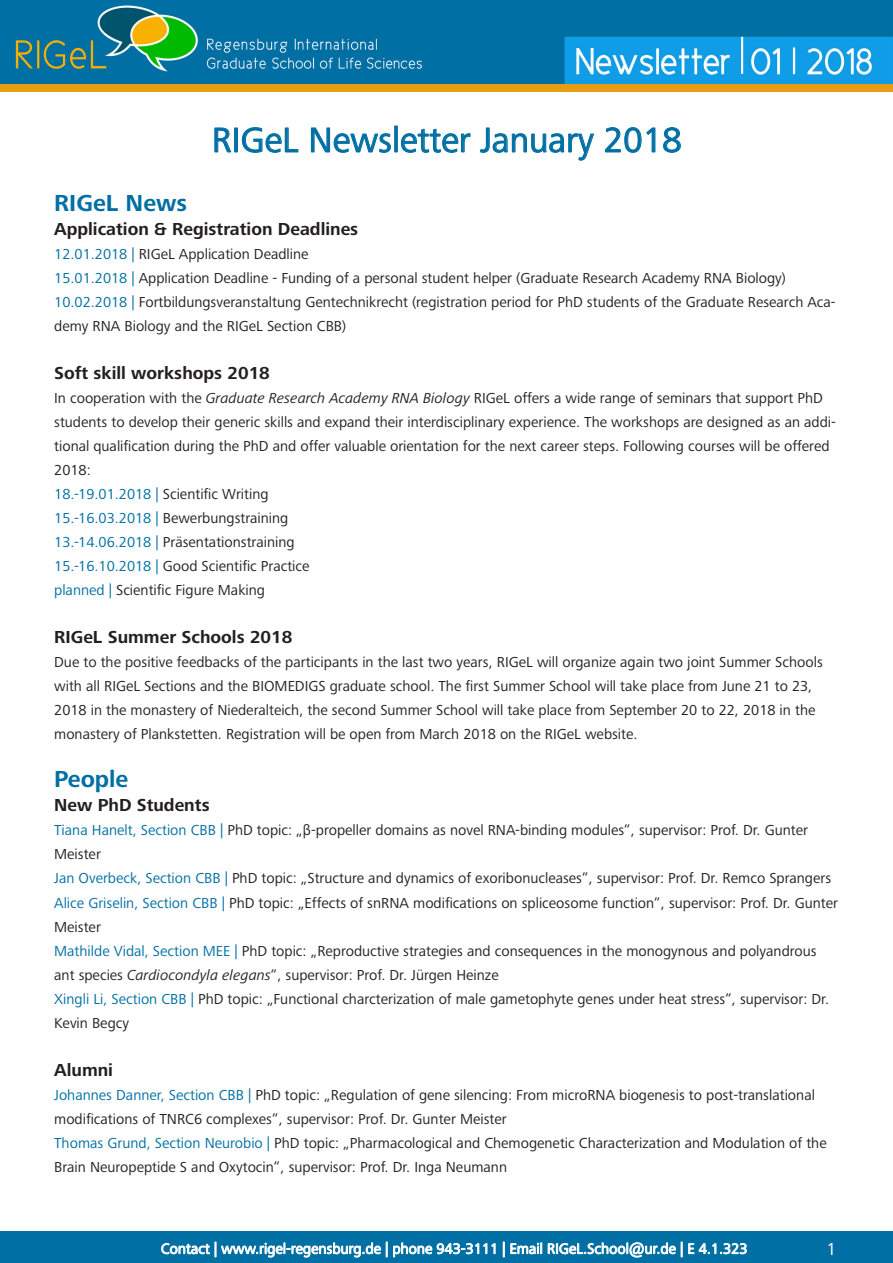
<style>
.page{position:relative;width:893px;height:1263px;background:#fff}
.page>*{position:absolute;margin:0;border:0;box-sizing:border-box;transform-origin:0 0}
.t1{font:36px "Frutiger Next LTW1 G";color:#006fa4}
.t2{font:700 24px "Frutiger Next LTW1 G";color:#006fa4}
.t3{font:700 18px "Frutiger Next LTW1 G";color:#231f20}
.t4{font:18px "Frutiger Next LTW1 G";color:#fff}
.t5{font:15px/24px "Frutiger Next LTW1 G";color:#231f20}
.t6{font:15px "Frutiger Next LTW1 G";color:#fff}
.s1{color:#006fa4}
.s2{font-style:italic}
</style>
<div class="page">
<div style="left:0;top:1231px;width:893px;height:32px;background:#006fa4"></div>
<svg style="left:161px;top:1242px;width:226px;height:16px"></svg>
<svg style="left:393px;top:1242px;width:103px;height:15px"></svg>
<svg style="left:503px;top:1242px;width:1px;height:15px"></svg>
<svg style="left:510px;top:1242px;width:172px;height:16px"></svg>
<svg style="left:688px;top:1243px;width:59px;height:11px"></svg>
<img style="left:0;top:0;width:893px;height:91px">
<svg style="left:214px;top:127px;width:18px;height:26px"></svg>
<svg style="left:242px;top:127px;width:57px;height:26px"></svg>
<svg style="left:311px;top:127px;width:80px;height:26px"></svg>
<svg style="left:401px;top:128px;width:70px;height:25px"></svg>
<svg style="left:480px;top:127px;width:114px;height:34px"></svg>
<svg style="left:605px;top:127px;width:51px;height:26px"></svg>
<svg style="left:663px;top:127px;width:18px;height:26px"></svg>
<h1 class="t1" style="left:212px;top:119px;width:471px">RIGeL Newsletter January 2018</h1>
<h2 class="t2" style="left:54px;top:190px;width:135px">RIGeL News</h2>
<p class="t3" style="left:54px;top:219px;width:306px">Application &amp; Registration Deadlines</p>
<p class="t5" style="left:54px;top:243px;width:783px"><span class="s1">12.01.2018 |</span> RIGeL Application Deadline<br><span class="s1">15.01.2018 |</span> Application Deadline - Funding of a personal student helper (Graduate Research Academy RNA Biology)<br><span class="s1">10.02.2018 |</span> Fortbildungsveranstaltung Gentechnikrecht (registration period for PhD students of the Graduate Research Aca&shy;demy RNA Biology and the RIGeL Section CBB)</p>
<p class="t3" style="left:54px;top:363px;width:217px">Soft skill workshops 2018</p>
<p class="t5" style="left:54px;top:387px;width:783px">In cooperation with the <span class="s2">Graduate Research Academy RNA Biology</span> RIGeL offers a wide range of seminars that support PhD students to develop their generic skills and expand their interdisciplinary experience. The workshops are designed as an addi&shy;tional qualification during the PhD and offer valuable orientation for the next career steps. Following courses will be offered 2018:<br><span class="s1">18.-19.01.2018 |</span> Scientific Writing<br><span class="s1">15.-16.03.2018 |</span> Bewerbungstraining<br><span class="s1">13.-14.06.2018 |</span> Präsentationstraining<br><span class="s1">15.-16.10.2018 |</span> Good Scientific Practice<br><span class="s1">planned |</span> Scientific Figure Making</p>
<p class="t3" style="left:54px;top:627px;width:240px">RIGeL Summer Schools 2018</p>
<p class="t5" style="left:54px;top:651px;width:770px">Due to the positive feedbacks of the participants in the last two years, RIGeL will organize again two joint Summer Schools with all RIGeL Sections and the BIOMEDIGS graduate school. The first Summer School will take place from June 21 to 23, 2018 in the monastery of Niederalteich, the second Summer School will take place from September 20 to 22, 2018 in the monastery of Plankstetten. Registration will be open from March 2018 on the RIGeL website.</p>
<h2 class="t2" style="left:54px;top:766px;width:76px">People</h2>
<p class="t3" style="left:54px;top:795px;width:157px">New PhD Students</p>
<p class="t5" style="left:54px;top:819px;width:785px"><span class="s1">Tiana Hanelt, Section CBB |</span> PhD topic: „β-propeller domains as novel RNA-binding modules“, supervisor: Prof. Dr. Gunter Meister<br><span class="s1">Jan Overbeck, Section CBB |</span> PhD topic: „Structure and dynamics of exoribonucleases“, supervisor: Prof. Dr. Remco Sprangers <span class="s1">Alice Griselin, Section CBB |</span> PhD topic: „Effects of snRNA modifications on spliceosome function“, supervisor: Prof. Dr. Gunter Meister<br><span class="s1">Mathilde Vidal, Section MEE |</span> PhD topic: „Reproductive strategies and consequences in the monogynous and polyandrous ant species <span class="s2">Cardiocondyla elegans</span>“, supervisor: Prof. Dr. Jürgen Heinze<br><span class="s1">Xingli Li, Section CBB |</span> PhD topic: „Functional charcterization of male gametophyte genes under heat stress“, supervisor: Dr.<br>Kevin Begcy</p>
<p class="t3" style="left:54px;top:1059px;width:60px">Alumni</p>
<p class="t5" style="left:54px;top:1083px;width:774px"><span class="s1">Johannes Danner, Section CBB |</span> PhD topic: „Regulation of gene silencing: From microRNA biogenesis to post-translational modifications of TNRC6 complexes“, supervisor: Prof. Dr. Gunter Meister<br><span class="s1">Thomas Grund, Section Neurobio |</span> PhD topic: „Pharmacological and Chemogenetic Characterization and Modulation of the Brain Neuropeptide S and Oxytocin“, supervisor: Prof. Dr. Inga Neumann</p>
<p class="t6" style="left:161px;top:1240px;width:588px">Contact | www.rigel-regensburg.de | phone 943-3111 | Email RIGeL.School@ur.de | E 4.1.323</p>
<p class="t4" style="left:826px;top:1239px;width:11px">1</p>
</div>
